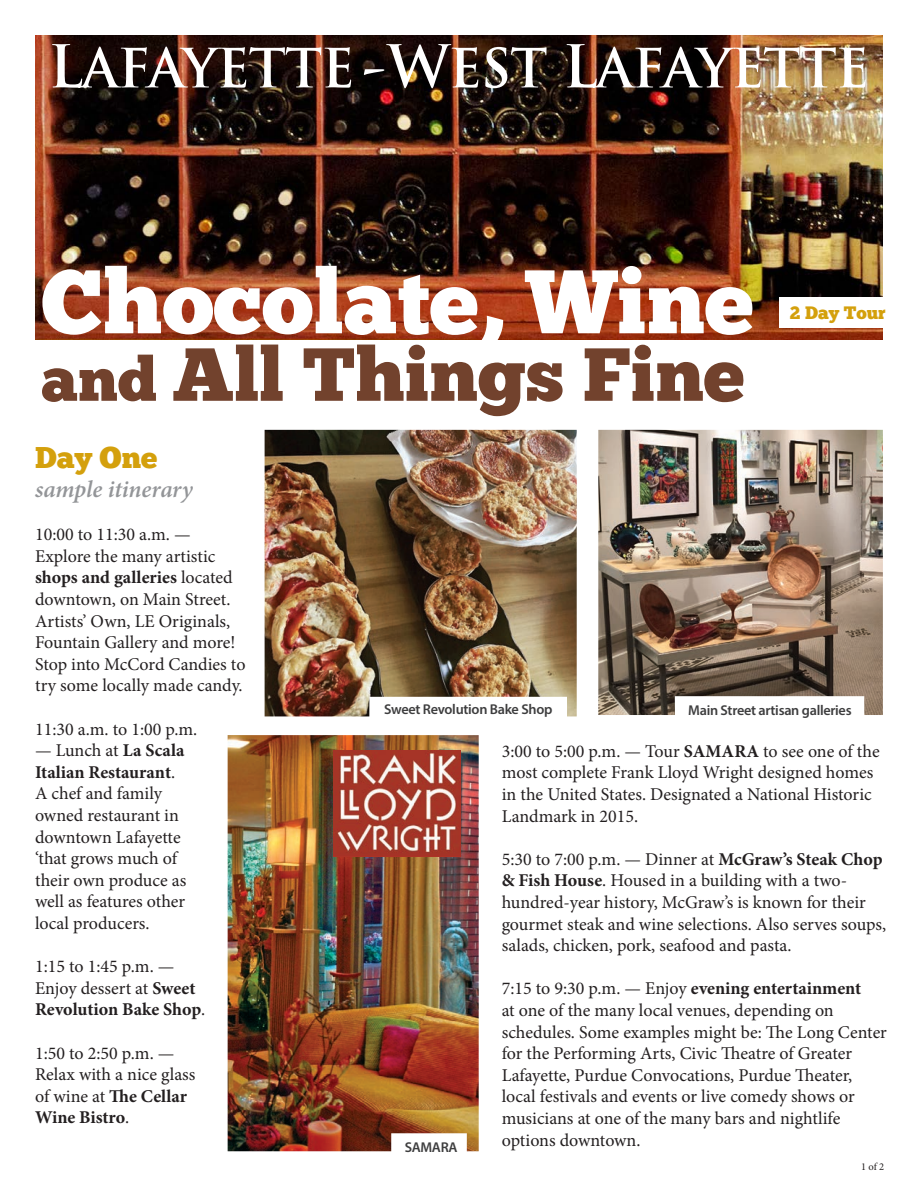
<style>
.page{position:relative;width:918px;height:1188px;background:#fff}
.page>*{position:absolute;margin:0;border:0;box-sizing:border-box;transform-origin:0 0}
.t1{font:90px "Chunk Five";color:#fff}
.t2{font:75px "Chunk Five";color:#72422d}
.t3{font:30px "Chunk Five";color:#d4a00c}
.t4{font:italic 600 24px "Minion Pro";letter-spacing:-.005em;color:#939598}
.t5{font:18px/21.6px "Minion Pro";color:#231f20}
.t6{font:700 18px/21.6px "Minion Pro";color:#231f20}
.t7{font:18px "Chunk Five";color:#d4a00c}
.t8{font:600 14.25px "Myriad Pro";letter-spacing:-.02em;color:#3e3e3f}
.t9{font:10.5px "Minion Pro";color:#231f20}
.s1{font-size:61.5px}
.s2{font-weight:700}
.s3{font-weight:400}
</style>
<div class="page">
<img style="left:35px;top:35px;width:848px;height:304px">
<img style="left:52px;top:44px;width:814px;height:44px">
<img style="left:598px;top:430px;width:285px;height:285px">
<img style="left:265px;top:430px;width:312px;height:286px">
<div style="left:779px;top:297px;width:123px;height:30px;background:#fff"></div>
<img style="left:228px;top:735px;width:251px;height:416px">
<img style="left:334px;top:751px;width:126px;height:106px">
<p class="t1" style="left:41px;top:248px;width:714px">Chocolate, Wine</p>
<p class="t2" style="left:41px;top:330px;width:705px"><span class="s1">and</span> All Things Fine</p>
<p class="t7" style="left:790px;top:302px;width:97px">2 Day Tour</p>
<p class="t3" style="left:35px;top:440px;width:124px">Day One</p>
<p class="t4" style="left:35px;top:475px;width:159px">sample itinerary</p>
<p class="t5" style="left:35px;top:524px;width:212px">10:00 to 11:30 a.m. —<br>Explore the many artistic <span class="s2">shops and galleries</span> located downtown, on Main Street.<br>Artists’ Own, LE Originals,<br>Fountain Gallery and more!<br>Stop into McCord Candies to try some locally made candy.</p>
<p class="t5" style="left:35px;top:718px;width:164px">11:30 a.m. to 1:00 p.m.</p>
<p class="t6" style="left:35px;top:739px;width:151px"><span class="s3">— Lunch at</span> La Scala<br>Italian Restaurant<span class="s3">.</span></p>
<p class="t5" style="left:35px;top:783px;width:129px">A chef and family</p>
<p class="t5" style="left:35px;top:804px;width:147px;text-align:justify">owned restaurant in downtown Lafayette ‘that grows much of</p>
<p class="t5" style="left:35px;top:869px;width:153px;text-align:justify">their own produce as well as features other local producers.</p>
<p class="t5" style="left:35px;top:956px;width:172px">1:15 to 1:45 p.m. —<br>Enjoy dessert at <span class="s2">Sweet<br>Revolution Bake Shop</span>.</p>
<p class="t5" style="left:35px;top:1042px;width:162px">1:50 to 2:50 p.m. —<br>Relax with a nice glass</p>
<p class="t6" style="left:35px;top:1085px;width:154px"><span class="s3">of wine at</span> The Cellar<br>Wine Bistro<span class="s3">.</span></p>
<p class="t8" style="left:384px;top:700px;width:170px">Sweet Revolution Bake Shop</p>
<p class="t8" style="left:688px;top:701px;width:165px">Main Street artisan galleries</p>
<p class="t8" style="left:405px;top:1138px;width:55px">SAMARA</p>
<p class="t5" style="left:502px;top:740px;width:379px">3:00 to 5:00 p.m. — Tour <span class="s2">SAMARA</span> to see one of the most complete Frank Lloyd Wright designed homes in the United States. Designated a National Historic Landmark in 2015.</p>
<p class="t5" style="left:502px;top:848px;width:386px">5:30 to 7:00 p.m. — Dinner at <span class="s2">McGraw’s Steak Chop &amp; Fish House</span>. Housed in a building with a two&shy;hundred-year history, McGraw’s is known for their gourmet steak and wine selections. Also serves soups, salads, chicken, pork, seafood and pasta.</p>
<p class="t5" style="left:502px;top:978px;width:387px">7:15 to 9:30 p.m. — Enjoy <span class="s2">evening entertainment<br></span>at one of the many local venues, depending on schedules. Some examples might be: The Long Center for the Performing Arts, Civic Theatre of Greater Lafayette, Purdue Convocations, Purdue Theater, local festivals and events or live comedy shows or musicians at one of the many bars and nightlife options downtown.</p>
<p class="t9" style="left:861px;top:1159px;width:25px">1 of 2</p>
</div>
